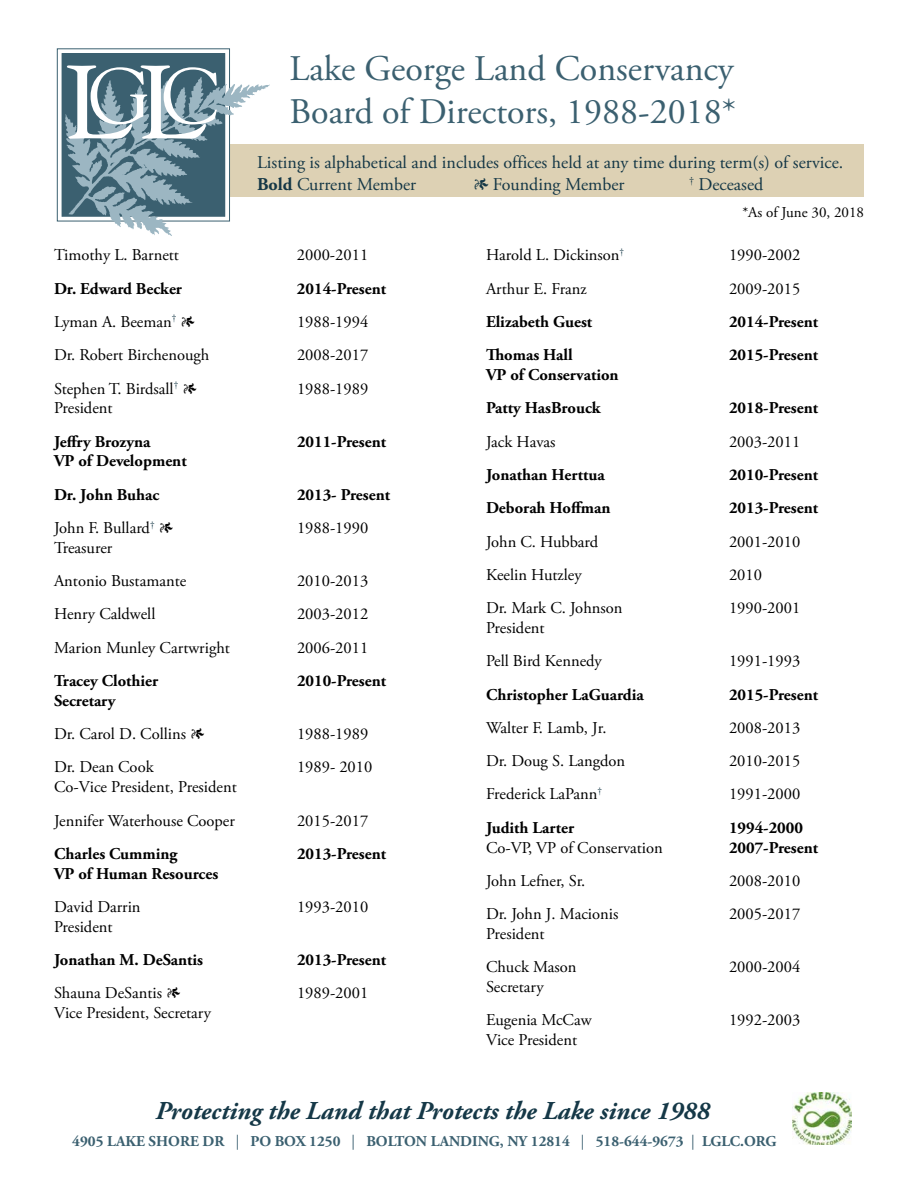
<style>
.page{position:relative;width:918px;height:1188px;background:#fff}
.page>*{position:absolute;margin:0;border:0;box-sizing:border-box;transform-origin:0 0}
.t1{font:36px/43.2px "Adobe Garamond Pro";color:#3b6070}
.t2{font:italic 700 25.65px "Adobe Garamond Pro";color:#153847}
.t3{font:18px/21.6px "Adobe Garamond Pro";color:#143746}
.t4{font:16.5px/33.3px "Adobe Garamond Pro";color:#000}
.t5{font:700 16.5px/33.3px "Adobe Garamond Pro";color:#000}
.t6{font:700 15px "Adobe Garamond Pro";color:#3b6070}
.t7{font:15px "Adobe Garamond Pro";color:#000}
.s1{font-weight:700}
.s2{font-weight:400}
</style>
<div class="page">
<div style="left:153px;top:144px;width:711px;height:53px;background:#ddd1b4"></div>
<div style="left:57px;top:48px;width:173px;height:174px;border:1px solid #3b6070"></div>
<div style="left:62px;top:54px;width:163px;height:162px;background:#3b6070"></div>
<div style="left:62px;top:53px;width:163px;height:164px;border:1px solid #3b6070"></div>
<svg style="left:65px;top:65px;width:205px;height:171px"></svg>
<img style="left:793px;top:1093px;width:58px;height:51px">
<h1 class="t1" style="left:289px;top:48px;width:448px">Lake George Land Conservancy<br>Board of Directors, 1988-2018*</h1>
<p class="t3" style="left:257px;top:152px;width:588px">Listing is alphabetical and includes offices held at any time during term(s) of service.<br><span class="s1">Bold</span> Current Member</p>
<p class="t3" style="left:473px;top:174px;width:153px">1 Founding Member</p>
<p class="t3" style="left:689px;top:174px;width:76px"><sup>†</sup> Deceased</p>
<p class="t4" style="left:54px;top:239px;width:127px">Timothy L. Barnett</p>
<p class="t4" style="left:297px;top:239px;width:73px">2000-2011</p>
<p class="t5" style="left:54px;top:272px;width:130px">Dr. Edward Becker</p>
<p class="t5" style="left:297px;top:272px;width:91px">2014-Present</p>
<p class="t4" style="left:54px;top:306px;width:142px">Lyman A. Beeman<sup>†</sup> 1</p>
<p class="t4" style="left:297px;top:306px;width:73px">1988-1994</p>
<p class="t4" style="left:54px;top:339px;width:157px">Dr. Robert Birchenough</p>
<p class="t4" style="left:297px;top:339px;width:73px">2008-2017</p>
<p class="t4" style="left:54px;top:372px;width:144px">Stephen T. Birdsall<sup>†</sup> 1</p>
<p class="t4" style="left:297px;top:372px;width:73px">1988-1989</p>
<p class="t4" style="left:54px;top:392px;width:60px">President</p>
<p class="t5" style="left:54px;top:425px;width:98px">Jeffry Brozyna</p>
<p class="t5" style="left:297px;top:425px;width:91px">2011-Present</p>
<p class="t5" style="left:54px;top:445px;width:134px">VP of Development<br>Dr. John Buhac</p>
<p class="t5" style="left:297px;top:478px;width:95px">2013- Present</p>
<p class="t4" style="left:54px;top:512px;width:120px">John F. Bullard<sup>†</sup> 1</p>
<p class="t4" style="left:297px;top:512px;width:73px">1988-1990</p>
<p class="t4" style="left:54px;top:532px;width:134px">Treasurer<br>Antonio Bustamante</p>
<p class="t4" style="left:297px;top:565px;width:73px">2010-2013</p>
<p class="t4" style="left:54px;top:598px;width:103px">Henry Caldwell</p>
<p class="t4" style="left:297px;top:598px;width:73px">2003-2012</p>
<p class="t4" style="left:54px;top:631px;width:177px">Marion Munley Cartwright</p>
<p class="t4" style="left:297px;top:631px;width:73px">2006-2011</p>
<p class="t5" style="left:54px;top:664px;width:106px">Tracey Clothier</p>
<p class="t5" style="left:297px;top:664px;width:91px">2010-Present</p>
<p class="t5" style="left:54px;top:684px;width:63px">Secretary</p>
<p class="t4" style="left:54px;top:718px;width:152px">Dr. Carol D. Collins 1</p>
<p class="t4" style="left:297px;top:718px;width:73px">1988-1989</p>
<p class="t4" style="left:54px;top:751px;width:101px">Dr. Dean Cook</p>
<p class="t4" style="left:297px;top:751px;width:77px">1989- 2010</p>
<p class="t4" style="left:54px;top:771px;width:184px">Co-Vice President, President<br>Jennifer Waterhouse Cooper</p>
<p class="t4" style="left:297px;top:804px;width:73px">2015-2017</p>
<p class="t5" style="left:54px;top:837px;width:125px">Charles Cumming</p>
<p class="t5" style="left:297px;top:837px;width:91px">2013-Present</p>
<p class="t5" style="left:54px;top:857px;width:166px">VP of Human Resources</p>
<p class="t4" style="left:54px;top:891px;width:88px">David Darrin</p>
<p class="t4" style="left:297px;top:891px;width:73px">1993-2010</p>
<p class="t4" style="left:54px;top:910px;width:60px">President</p>
<p class="t5" style="left:54px;top:943px;width:151px">Jonathan M. DeSantis</p>
<p class="t5" style="left:297px;top:943px;width:91px">2013-Present</p>
<p class="t4" style="left:54px;top:977px;width:128px">Shauna DeSantis 1</p>
<p class="t4" style="left:297px;top:977px;width:73px">1989-2001</p>
<p class="t4" style="left:54px;top:997px;width:158px">Vice President, Secretary</p>
<p class="t7" style="left:742px;top:204px;width:123px">*As of June 30, 2018</p>
<p class="t4" style="left:486px;top:239px;width:140px">Harold L. Dickinson<sup>†</sup></p>
<p class="t4" style="left:729px;top:239px;width:73px">1990-2002</p>
<p class="t4" style="left:486px;top:272px;width:102px">Arthur E. Franz</p>
<p class="t4" style="left:729px;top:272px;width:73px">2009-2015</p>
<p class="t5" style="left:486px;top:305px;width:108px">Elizabeth Guest</p>
<p class="t5" style="left:729px;top:305px;width:91px">2014-Present</p>
<p class="t5" style="left:486px;top:339px;width:88px">Thomas Hall</p>
<p class="t5" style="left:729px;top:339px;width:91px">2015-Present</p>
<p class="t5" style="left:486px;top:358px;width:134px">VP of Conservation<br>Patty HasBrouck</p>
<p class="t5" style="left:729px;top:392px;width:91px">2018-Present</p>
<p class="t4" style="left:486px;top:425px;width:71px">Jack Havas</p>
<p class="t4" style="left:729px;top:425px;width:73px">2003-2011</p>
<p class="t5" style="left:486px;top:458px;width:120px">Jonathan Herttua</p>
<p class="t5" style="left:729px;top:458px;width:91px">2010-Present</p>
<p class="t5" style="left:486px;top:492px;width:126px">Deborah Hoffman</p>
<p class="t5" style="left:729px;top:492px;width:91px">2013-Present</p>
<p class="t4" style="left:486px;top:525px;width:114px">John C. Hubbard</p>
<p class="t4" style="left:729px;top:525px;width:73px">2001-2010</p>
<p class="t4" style="left:486px;top:559px;width:97px">Keelin Hutzley</p>
<p class="t4" style="left:729px;top:559px;width:34px">2010</p>
<p class="t4" style="left:486px;top:592px;width:138px">Dr. Mark C. Johnson</p>
<p class="t4" style="left:729px;top:592px;width:73px">1990-2001</p>
<p class="t4" style="left:486px;top:612px;width:117px">President<br>Pell Bird Kennedy</p>
<p class="t4" style="left:729px;top:645px;width:73px">1991-1993</p>
<p class="t5" style="left:486px;top:678px;width:159px">Christopher LaGuardia</p>
<p class="t5" style="left:729px;top:678px;width:91px">2015-Present</p>
<p class="t4" style="left:486px;top:712px;width:122px">Walter F. Lamb, Jr.</p>
<p class="t4" style="left:729px;top:712px;width:73px">2008-2013</p>
<p class="t4" style="left:486px;top:745px;width:141px">Dr. Doug S. Langdon</p>
<p class="t4" style="left:729px;top:745px;width:73px">2010-2015</p>
<p class="t4" style="left:486px;top:778px;width:118px">Frederick LaPann<sup>†</sup></p>
<p class="t4" style="left:729px;top:778px;width:73px">1991-2000</p>
<p class="t5" style="left:486px;top:811px;width:90px">Judith Larter</p>
<p class="t5" style="left:729px;top:811px;width:76px">1994-2000</p>
<p class="t4" style="left:486px;top:831px;width:178px">Co-VP, VP of Conservation</p>
<p class="t5" style="left:729px;top:831px;width:91px">2007-Present</p>
<p class="t4" style="left:486px;top:865px;width:101px">John Lefner, Sr.</p>
<p class="t4" style="left:729px;top:865px;width:73px">2008-2010</p>
<p class="t4" style="left:486px;top:898px;width:134px">Dr. John J. Macionis</p>
<p class="t4" style="left:729px;top:898px;width:73px">2005-2017</p>
<p class="t4" style="left:486px;top:918px;width:92px">President<br>Chuck Mason</p>
<p class="t4" style="left:729px;top:951px;width:73px">2000-2004</p>
<p class="t4" style="left:486px;top:971px;width:107px">Secretary<br>Eugenia McCaw</p>
<p class="t4" style="left:486px;top:1024px;width:93px">Vice President</p>
<p class="t4" style="left:729px;top:1004px;width:73px">1992-2003</p>
<h2 class="t2" style="left:155px;top:1096px;width:556px">Protecting the Land that Protects the Lake since 1988</h2>
<p class="t6" style="left:72px;top:1132px;width:706px">4905 LAKE SHORE DR <span class="s2">|</span> PO BOX 1250 <span class="s2">|</span> BOLTON LANDING, NY 12814 <span class="s2">|</span> 518-644-9673 <span class="s2">|</span> LGLC.ORG</p>
</div>
